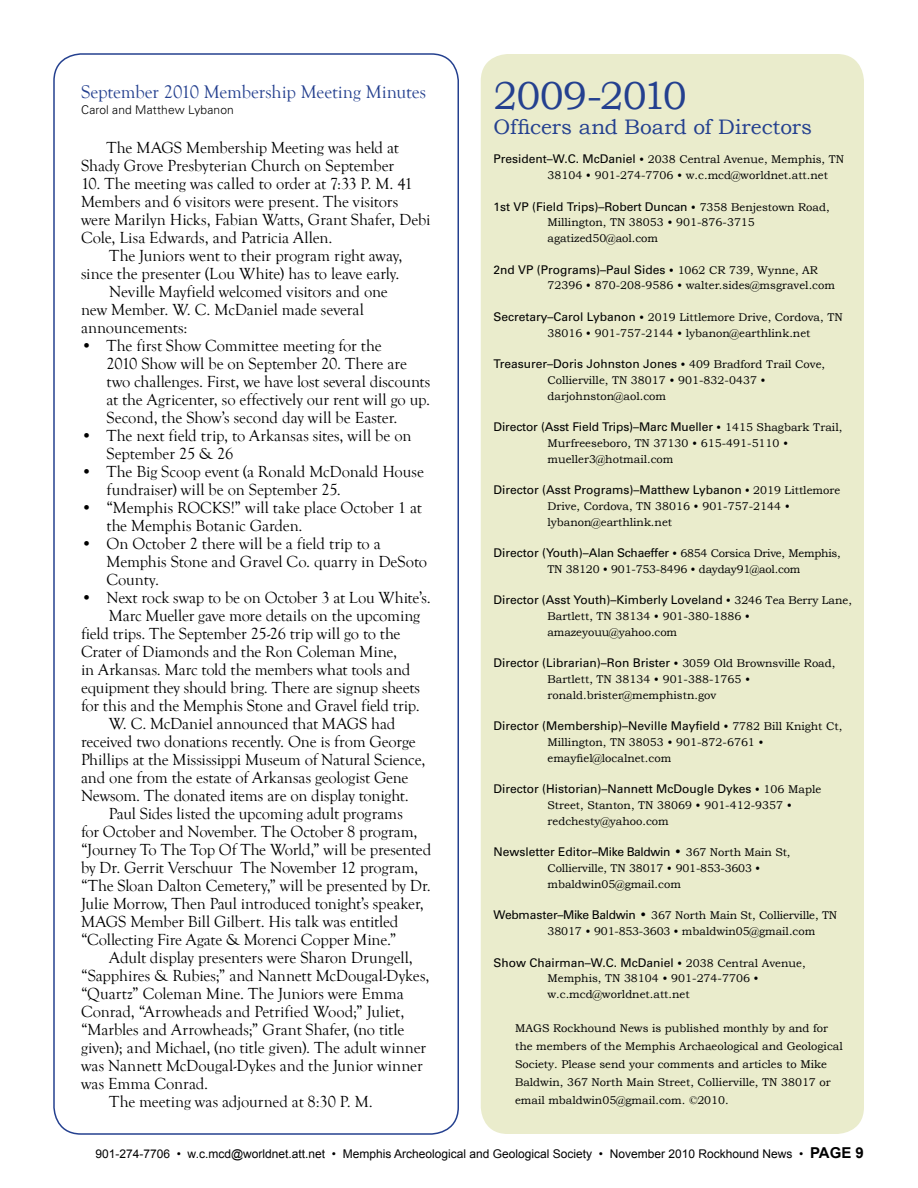
<style>
.page{position:relative;width:918px;height:1188px;background:#fff}
.page>*{position:absolute;margin:0;border:0;box-sizing:border-box;transform-origin:0 0}
.t1{font:39px "Bookman Old Style";letter-spacing:-.035em;color:#24408f}
.t2{font:21px "Bookman Old Style";color:#24408f}
.t3{font:18.75px "Goudy Old Style T";letter-spacing:-.005em;color:#24408f}
.t4{font:16.5px/18px "Goudy Old Style T";letter-spacing:-.01em;color:#000}
.t5{font:12px "Univers";color:#000}
.t6{font:12px "Arial";color:#000}
.t7{font:12px "Univers";letter-spacing:-.02em;color:#000}
.t8{font:300 12px "Univers";letter-spacing:.01em;color:#000}
.t9{font:11.25px/15.8px "Bookman Old Style";color:#000}
.t10{font:11.25px "Bookman Old Style";letter-spacing:-.02em;color:#000}
.s1{font-family:"Univers";font-size:12px}
.s2{font-family:"Bookman Old Style";font-size:11.25px}
.s3{font-family:"Goudy Old Style T";font-size:13.5px}
.s4{font-weight:700;font-size:15px}
</style>
<div class="page">
<div style="left:481px;top:54px;width:383px;height:1080px;background:#eaeccc;border-radius:27px"></div>
<p class="t3" style="left:81px;top:81px;width:347px">September 2010 Membership Meeting Minutes</p>
<p class="t8" style="left:81px;top:103px;width:154px">Carol and Matthew Lybanon</p>
<p class="t4" style="left:81px;top:139px;width:319px;text-align:right">The MAGS Membership Meeting was held at<br>Shady Grove Presbyterian Church on September</p>
<p class="t4" style="left:81px;top:175px;width:333px">10. The meeting was called to order at 7:33 P. M. 41</p>
<p class="t4" style="left:81px;top:193px;width:319px">Members and 6 visitors were present. The visitors</p>
<p class="t4" style="left:81px;top:211px;width:351px">were Marilyn Hicks, Fabian Watts, Grant Shafer, Debi</p>
<p class="t4" style="left:81px;top:229px;width:253px">Cole, Lisa Edwards, and Patricia Allen.</p>
<p class="t4" style="left:109px;top:247px;width:295px">The Juniors went to their program right away,</p>
<p class="t4" style="left:81px;top:265px;width:320px">since the presenter (Lou White) has to leave early.</p>
<p class="t4" style="left:109px;top:283px;width:280px">Neville Mayfield welcomed visitors and one</p>
<p class="t4" style="left:81px;top:301px;width:284px">new Member. W. C. McDaniel made several</p>
<p class="t4" style="left:81px;top:319px;width:108px">announcements:</p>
<p class="t4" style="left:106px;top:337px;width:325px;text-indent:-25px">• The first Show Committee meeting for the<br>2010 Show will be on September 20. There are two challenges. First, we have lost several discounts at the Agricenter, so effectively our rent will go up.<br>Second, the Show’s second day will be Easter.</p>
<p class="t4" style="left:106px;top:427px;width:307px;text-indent:-25px">• The next field trip, to Arkansas sites, will be on<br>September 25 &amp; 26</p>
<p class="t4" style="left:106px;top:463px;width:319px;text-indent:-25px">• The Big Scoop event (a Ronald McDonald House fundraiser) will be on September 25.</p>
<p class="t4" style="left:106px;top:499px;width:317px;text-indent:-25px">• “Memphis ROCKS!” will take place October 1 at the Memphis Botanic Garden.</p>
<p class="t4" style="left:106px;top:535px;width:322px;text-indent:-25px">• On October 2 there will be a field trip to a<br>Memphis Stone and Gravel Co. quarry in DeSoto<br>County.</p>
<p class="t4" style="left:81px;top:589px;width:351px">• Next rock swap to be on October 3 at Lou White’s.</p>
<p class="t4" style="left:109px;top:607px;width:313px">Marc Mueller gave more details on the upcoming</p>
<p class="t4" style="left:81px;top:625px;width:321px">field trips. The September 25-26 trip will go to the</p>
<p class="t4" style="left:81px;top:643px;width:318px">Crater of Diamonds and the Ron Coleman Mine,</p>
<p class="t4" style="left:81px;top:661px;width:331px">in Arkansas. Marc told the members what tools and</p>
<p class="t4" style="left:81px;top:679px;width:341px">equipment they should bring. There are signup sheets</p>
<p class="t4" style="left:81px;top:697px;width:340px">for this and the Memphis Stone and Gravel field trip.</p>
<p class="t4" style="left:109px;top:715px;width:288px">W. C. McDaniel announced that MAGS had</p>
<p class="t4" style="left:81px;top:733px;width:336px">received two donations recently. One is from George</p>
<p class="t4" style="left:81px;top:751px;width:346px">Phillips at the Mississippi Museum of Natural Science,</p>
<p class="t4" style="left:81px;top:769px;width:329px">and one from the estate of Arkansas geologist Gene</p>
<p class="t4" style="left:81px;top:787px;width:329px">Newsom. The donated items are on display tonight.</p>
<p class="t4" style="left:109px;top:805px;width:296px">Paul Sides listed the upcoming adult programs</p>
<p class="t4" style="left:81px;top:823px;width:338px">for October and November. The October 8 program,</p>
<p class="t4" style="left:81px;top:841px;width:352px">“Journey To The Top Of The World,” will be presented</p>
<p class="t4" style="left:81px;top:859px;width:339px">by Dr. Gerrit Verschuur The November 12 program,</p>
<p class="t4" style="left:81px;top:877px;width:351px">“The Sloan Dalton Cemetery,” will be presented by Dr.</p>
<p class="t4" style="left:81px;top:895px;width:344px">Julie Morrow, Then Paul introduced tonight’s speaker,</p>
<p class="t4" style="left:81px;top:913px;width:319px">MAGS Member Bill Gilbert. His talk was entitled</p>
<p class="t4" style="left:81px;top:931px;width:317px">“Collecting Fire Agate &amp; Morenci Copper Mine.”</p>
<p class="t4" style="left:109px;top:949px;width:305px">Adult display presenters were Sharon Drungell,</p>
<p class="t4" style="left:81px;top:967px;width:350px">“Sapphires &amp; Rubies;” and Nannett McDougal-Dykes,</p>
<p class="t4" style="left:81px;top:985px;width:324px">“Quartz” Coleman Mine. The Juniors were Emma</p>
<p class="t4" style="left:81px;top:1003px;width:325px">Conrad, “Arrowheads and Petrified Wood;” Juliet,</p>
<p class="t4" style="left:81px;top:1021px;width:325px">“Marbles and Arrowheads;” Grant Shafer, (no title</p>
<p class="t4" style="left:81px;top:1039px;width:347px">given); and Michael, (no title given). The adult winner</p>
<p class="t4" style="left:81px;top:1057px;width:343px">was Nannett McDougal-Dykes and the Junior winner</p>
<p class="t4" style="left:81px;top:1075px;width:129px">was Emma Conrad.</p>
<p class="t4" style="left:109px;top:1093px;width:265px">The meeting was adjourned at 8:30 P. M.</p>
<h1 class="t1" style="left:494px;top:73px;width:195px">2009-2010</h1>
<p class="t2" style="left:494px;top:115px;width:320px">Officers and Board of Directors</p>
<p class="t9" style="left:548px;top:152px;width:298px;text-indent:-54px"><span class="s1">President–W.C. McDaniel</span> • 2038 Central Avenue, Memphis, TN<br>38104 • 901-274-7706 • w.c.mcd@worldnet.att.net</p>
<p class="t5" style="left:494px;top:199px;width:338px">1st VP (Field Trips)–Robert Duncan <span class="s2">• 7358 Benjestown Road,</span></p>
<p class="t9" style="left:547px;top:215px;width:209px">Millington, TN 38053 • 901-876-3715 agatized50@aol.com</p>
<p class="t5" style="left:494px;top:262px;width:326px">2nd VP (Programs)–Paul Sides <span class="s2">• 1062 CR 739, Wynne, AR</span></p>
<p class="t9" style="left:547px;top:278px;width:289px">72396 • 870-208-9586 • walter.sides@msgravel.com</p>
<p class="t9" style="left:548px;top:309px;width:297px;text-indent:-54px"><span class="s1">Secretary–Carol Lybanon</span> • 2019 Littlemore Drive, Cordova, TN<br>38016 • 901-757-2144 • lybanon@earthlink.net</p>
<p class="t5" style="left:494px;top:357px;width:333px">Treasurer–Doris Johnston Jones <span class="s2">• 409 Bradford Trail Cove,</span></p>
<p class="t9" style="left:548px;top:372px;width:220px">Collierville, TN 38017 • 901-832-0437 • darjohnston@aol.com</p>
<p class="t5" style="left:494px;top:420px;width:350px">Director (Asst Field Trips)–Marc Mueller <span class="s2">• 1415 Shagbark Trail,</span></p>
<p class="t9" style="left:548px;top:435px;width:242px">Murfreeseboro, TN 37130 • 615-491-5110 • mueller3@hotmail.com</p>
<p class="t5" style="left:494px;top:483px;width:348px">Director (Asst Programs)–Matthew Lybanon <span class="s2">• 2019 Littlemore</span></p>
<p class="t9" style="left:547px;top:498px;width:244px">Drive, Cordova, TN 38016 • 901-757-2144 • lybanon@earthlink.net</p>
<p class="t7" style="left:494px;top:546px;width:349px">Director (Youth)–Alan Schaeffer <span class="s2">• 6854 Corsica Drive, Memphis,</span></p>
<p class="t10" style="left:547px;top:563px;width:254px">TN 38120 • 901-753-8496 • dayday91@aol.com</p>
<p class="t5" style="left:494px;top:593px;width:360px">Director (Asst Youth)–Kimberly Loveland <span class="s2">• 3246 Tea Berry Lane,</span></p>
<p class="t9" style="left:547px;top:608px;width:204px">Bartlett, TN 38134 • 901-380-1886 • amazeyouu@yahoo.com</p>
<p class="t5" style="left:494px;top:656px;width:343px">Director (Librarian)–Ron Brister <span class="s2">• 3059 Old Brownsville Road,</span></p>
<p class="t9" style="left:547px;top:671px;width:204px">Bartlett, TN 38134 • 901-388-1765 • ronald.brister@memphistn.gov</p>
<p class="t5" style="left:494px;top:719px;width:350px">Director (Membership)–Neville Mayfield <span class="s2">• 7782 Bill Knight Ct,</span></p>
<p class="t9" style="left:548px;top:734px;width:218px">Millington, TN 38053 • 901-872-6761 • emayfiel@localnet.com</p>
<p class="t5" style="left:494px;top:782px;width:329px">Director (Historian)–Nannett McDougle Dykes <span class="s2">• 106 Maple</span></p>
<p class="t9" style="left:548px;top:797px;width:246px">Street, Stanton, TN 38069 • 901-412-9357 • redchesty@yahoo.com</p>
<p class="t5" style="left:494px;top:845px;width:298px">Newsletter Editor–Mike Baldwin <span class="s3">•</span> <span class="s2">367 North Main St,</span></p>
<p class="t9" style="left:548px;top:860px;width:214px">Collierville, TN 38017 • 901-853-3603 • mbaldwin05@gmail.com</p>
<p class="t9" style="left:548px;top:908px;width:291px;text-indent:-54px"><span class="s1">Webmaster–Mike Baldwin</span> <span class="s3">•</span> 367 North Main St, Collierville, TN<br>38017 • 901-853-3603 • mbaldwin05@gmail.com</p>
<p class="t5" style="left:494px;top:955px;width:314px">Show Chairman–W.C. McDaniel <span class="s2">• 2038 Central Avenue,</span></p>
<p class="t9" style="left:548px;top:971px;width:213px">Memphis, TN 38104 • 901-274-7706 • w.c.mcd@worldnet.att.net</p>
<p class="t9" style="left:515px;top:1019px;width:329px;line-height:18px">MAGS Rockhound News is published monthly by and for the members of the Memphis Archaeological and Geological Society. Please send your comments and articles to Mike Baldwin, 367 North Main Street, Collierville, TN 38017 or email mbaldwin05@gmail.com. ©2010.</p>
<p class="t6" style="left:95px;top:1147px;width:770px">901-274-7706 • w.c.mcd@worldnet.att.net • Memphis Archeological and Geological Society • November 2010 Rockhound News • <span class="s4">PAGE 9</span></p>
</div>
